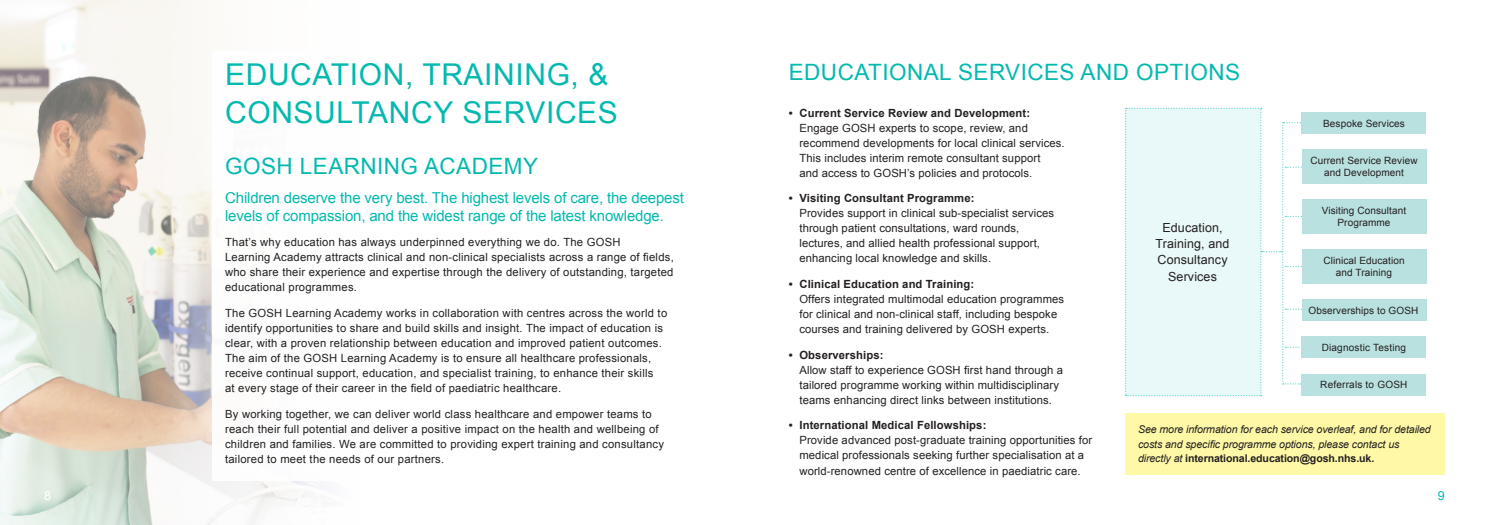
<style>
.page{position:relative;width:1489px;height:525px;background:#fff}
.page>*{position:absolute;margin:0;border:0;box-sizing:border-box;transform-origin:0 0}
.Heading_20pt{font:30px/37.5px "Arial";letter-spacing:.02em;color:#03b9af}
.Heading_20pt-2{font:22.5px "Arial";letter-spacing:.02em;color:#03b9af}
.Standfirst_12pt{font:15px/18.1px "Arial";letter-spacing:-.01em;color:#03b9af}
.Bullet_list{font:12.5px/16.2px "Arial";letter-spacing:.01em;color:#231f20;text-align:center}
.Standfirst_12pt-2{font:12.5px "Arial";color:#fff}
.Standfirst_12pt-3{font:12.5px "Arial";color:#03b9af}
.Body_Copy_9_5pt{font:11.25px/15px "Arial";letter-spacing:.02em;color:#231f20}
.Bullet_list-2{font:italic 10.62px/14.4px "Arial";letter-spacing:-.01em;color:#231f20}
.Bullet_list-3{font:10px/12.5px "Arial";letter-spacing:.01em;color:#231f20;text-align:center}
.s1{font-weight:700}
.s2{font-weight:700;font-style:normal}
</style>
<div class="page">
<img style="left:0;top:0;width:322px;height:524px">
<div style="left:213px;top:51px;width:487px;height:429px;background:#fff"></div>
<svg style="left:1125px;top:108px;width:184px;height:288px"></svg>
<div style="left:1125px;top:413px;width:319px;height:61px;background:#fff9a7"></div>
<div style="left:1301px;top:149px;width:125px;height:35px;background:#b9e1df"></div>
<div style="left:1301px;top:112px;width:125px;height:22px;background:#b9e1df"></div>
<div style="left:1301px;top:249px;width:125px;height:34px;background:#b9e1df"></div>
<div style="left:1301px;top:299px;width:125px;height:21px;background:#b9e1df"></div>
<div style="left:1301px;top:373px;width:125px;height:22px;background:#b9e1df"></div>
<div style="left:1301px;top:199px;width:125px;height:34px;background:#b9e1df"></div>
<div style="left:1301px;top:336px;width:125px;height:22px;background:#b9e1df"></div>
<p class="Heading_20pt" style="left:225px;top:56px;width:394px">EDUCATION, TRAINING, &amp;<br>CONSULTANCY SERVICES</p>
<p class="Heading_20pt-2" style="left:225px;top:151px;width:314px">GOSH LEARNING ACADEMY</p>
<p class="Standfirst_12pt" style="left:225px;top:188px;width:460px">Children deserve the very best. The highest levels of care, the deepest levels of compassion, and the widest range of the latest knowledge.</p>
<p class="Body_Copy_9_5pt" style="left:225px;top:235px;width:450px">That’s why education has always underpinned everything we do. The GOSH<br>Learning Academy attracts clinical and non-clinical specialists across a range of fields, who share their experience and expertise through the delivery of outstanding, targeted educational programmes.</p>
<p class="Body_Copy_9_5pt" style="left:225px;top:305px;width:443px">The GOSH Learning Academy works in collaboration with centres across the world to identify opportunities to share and build skills and insight. The impact of education is clear, with a proven relationship between education and improved patient outcomes.<br>The aim of the GOSH Learning Academy is to ensure all healthcare professionals, receive continual support, education, and specialist training, to enhance their skills<br>at every stage of their career in the field of paediatric healthcare.</p>
<p class="Body_Copy_9_5pt" style="left:225px;top:406px;width:440px">By working together, we can deliver world class healthcare and empower teams to reach their full potential and deliver a positive impact on the health and wellbeing of children and families. We are committed to providing expert training and consultancy tailored to meet the needs of our partners.</p>
<p class="Heading_20pt-2" style="left:788px;top:57px;width:453px">EDUCATIONAL SERVICES AND OPTIONS</p>
<p class="Body_Copy_9_5pt" style="left:799px;top:105px;width:267px;text-indent:-11px"><span class="s1">• Current Service Review and Development:<br></span>Engage GOSH experts to scope, review, and recommend developments for local clinical services.<br>This includes interim remote consultant support<br>and access to GOSH’s policies and protocols.</p>
<p class="Body_Copy_9_5pt" style="left:799px;top:191px;width:256px;text-indent:-11px"><span class="s1">• Visiting Consultant Programme:<br></span>Provides support in clinical sub-specialist services through patient consultations, ward rounds, lectures, and allied health professional support, enhancing local knowledge and skills.</p>
<p class="Body_Copy_9_5pt" style="left:799px;top:276px;width:266px;text-indent:-11px"><span class="s1">• Clinical Education and Training:<br></span>Offers integrated multimodal education programmes for clinical and non-clinical staff, including bespoke courses and training delivered by GOSH experts.</p>
<p class="Body_Copy_9_5pt" style="left:799px;top:347px;width:265px;text-indent:-11px"><span class="s1">• Observerships:<br></span>Allow staff to experience GOSH first hand through a tailored programme working within multidisciplinary teams enhancing direct links between institutions.</p>
<p class="Body_Copy_9_5pt" style="left:799px;top:418px;width:294px;text-indent:-11px"><span class="s1">• International Medical Fellowships:<br></span>Provide advanced post-graduate training opportunities for medical professionals seeking further specialisation at a world-renowned centre of excellence in paediatric care.</p>
<p class="Bullet_list-3" style="left:1322px;top:117px;width:83px">Bespoke Services</p>
<p class="Bullet_list" style="left:1155px;top:219px;width:75px">Education,<br>Training, and<br>Consultancy<br>Services</p>
<p class="Bullet_list-3" style="left:1310px;top:154px;width:109px">Current Service Review and Development</p>
<p class="Bullet_list-3" style="left:1321px;top:204px;width:86px">Visiting Consultant<br>Programme</p>
<p class="Bullet_list-3" style="left:1323px;top:254px;width:83px">Clinical Education and Training</p>
<p class="Bullet_list-3" style="left:1308px;top:304px;width:111px">Observerships to GOSH</p>
<p class="Bullet_list-3" style="left:1321px;top:341px;width:86px">Diagnostic Testing</p>
<p class="Bullet_list-3" style="left:1320px;top:378px;width:89px">Referrals to GOSH</p>
<p class="Bullet_list-2" style="left:1137px;top:422px;width:294px">See more information for each service overleaf, and for detailed costs and specific programme options, please contact us directly at <span class="s2">international.education@gosh.nhs.uk.</span></p>
<p class="Standfirst_12pt-2" style="left:44px;top:487px;width:8px">8</p>
<p class="Standfirst_12pt-3" style="left:1437px;top:487px;width:8px">9</p>
</div>
